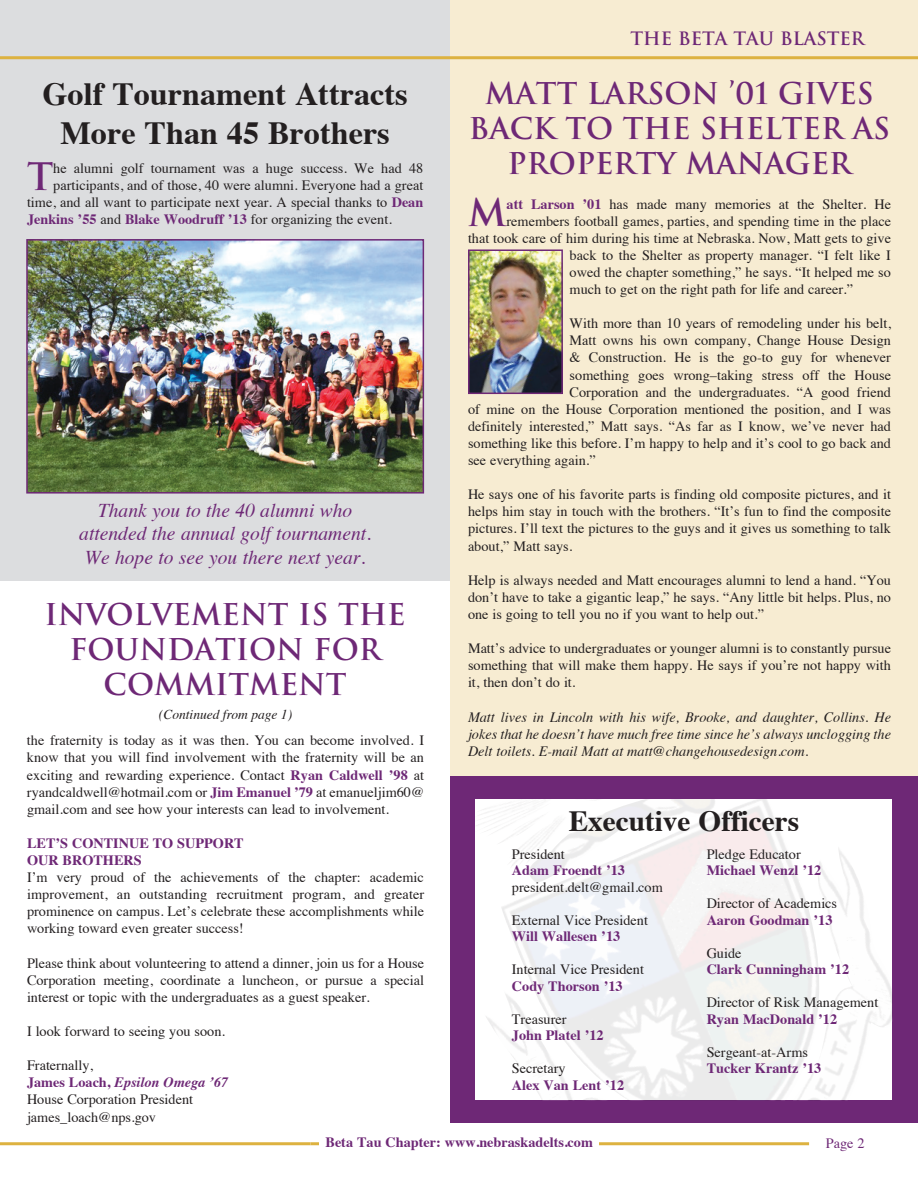
<style>
.page{position:relative;width:918px;height:1188px;background:#fff}
.page>*{position:absolute;margin:0;border:0;box-sizing:border-box;transform-origin:0 0}
.t1{font:700 36.9px "Trajan";color:#6e2876}
.t2{font:700 32.25px/38.7px "Times";color:#231f20;text-align:center}
.t3{font:700 29.25px/35.1px "Trajan";color:#6e2876;text-align:center}
.t4{font:700 29.25px "Times";color:#231f20}
.t5{font:italic 19.5px/23.4px "Times";color:#6e2876;text-align:center}
.t6{font:700 18px "Trajan";color:#6e2876}
.t7{font:14.25px/17.1px "Times";color:#231f20;text-align:justify}
.t8{font:700 14.25px/17.1px "Times";color:#6e2876}
.t9{font:italic 14.25px/17.1px "Times";color:#231f20;text-align:justify}
.t10{font:14.25px "Times";color:#6e2876}
.t11{font:italic 13.5px "Times";color:#231f20}
.s1{font-weight:700;color:#6e2876}
.s2{font-weight:400;color:#231f20}
.s3{font-weight:700;font-style:italic;color:#6e2876}
</style>
<div class="page">
<div style="left:450px;top:0;width:468px;height:777px;background:#f7ecd2"></div>
<div style="left:0;top:0;width:450px;height:580px;background:#dcdddf"></div>
<hr style="left:0;top:56px;width:918px;height:3px;background:#ddb240">
<hr style="left:311px;top:1142px;width:498px;height:3px;background:#ddb240">
<hr style="left:0;top:1142px;width:310px;height:3px;background:#ddb240">
<div style="left:320px;top:1135px;width:279px;height:17px;background:#fff"></div>
<img style="left:29px;top:242px;width:392px;height:249px">
<div style="left:26px;top:239px;width:398px;height:255px;border:2px solid #6e2876"></div>
<img style="left:471px;top:252px;width:89px;height:139px">
<div style="left:468px;top:249px;width:95px;height:145px;border:2px solid #6e2876"></div>
<div style="left:450px;top:777px;width:468px;height:346px;background:#6e2876"></div>
<div style="left:476px;top:800px;width:416px;height:300px;background:linear-gradient(to right,#f6f6f8,#f8f7f6)"></div>
<h2 class="t2" style="left:43px;top:72px;width:367px">Golf Tournament Attracts<br>More Than 45 Brothers</h2>
<h1 class="t1" style="left:27px;top:154px;width:28px">T</h1>
<p class="t7" style="left:53px;top:158px;width:372px">he alumni golf tournament was a huge success. We had 48</p>
<p class="t7" style="left:53px;top:175px;width:372px">participants, and of those, 40 were alumni. Everyone had a great</p>
<p class="t7" style="left:27px;top:192px;width:398px">time, and all want to participate next year. A special thanks to <span class="s1">Dean</span></p>
<p class="t8" style="left:27px;top:209px;width:366px">Jenkins ’55 <span class="s2">and</span> Blake Woodruff ’13 <span class="s2">for organizing the event.</span></p>
<h3 class="t5" style="left:79px;top:497px;width:293px">Thank you to the 40 alumni who attended the annual golf tournament.<br>We hope to see you there next year.</h3>
<h3 class="t3" style="left:45px;top:597px;width:363px">INVOLVEMENT IS THE<br>FOUNDATION FOR<br>COMMITMENT</h3>
<p class="t11" style="left:159px;top:703px;width:135px">(Continued from page 1)</p>
<p class="t7" style="left:27px;top:731px;width:399px">the fraternity is today as it was then. You can become involved. I know that you will find involvement with the fraternity will be an exciting and rewarding experience. Contact <span class="s1">Ryan Caldwell ’98</span> at ryandcaldwell@hotmail.com or <span class="s1">Jim Emanuel ’79</span> at emanueljim60@ gmail.com and see how your interests can lead to involvement.</p>
<p class="t8" style="left:27px;top:833px;width:218px">LET’S CONTINUE TO SUPPORT<br>OUR BROTHERS</p>
<p class="t7" style="left:27px;top:868px;width:399px">I’m very proud of the achievements of the chapter: academic improvement, an outstanding recruitment program, and greater prominence on campus. Let’s celebrate these accomplishments while working toward even greater success!</p>
<p class="t7" style="left:27px;top:953px;width:399px">Please think about volunteering to attend a dinner, join us for a House Corporation meeting, coordinate a luncheon, or pursue a special interest or topic with the undergraduates as a guest speaker.</p>
<p class="t7" style="left:27px;top:1021px;width:200px">I look forward to seeing you soon.</p>
<p class="t7" style="left:27px;top:1056px;width:203px;text-align:left">Fraternally,<br><span class="s1">James Loach,</span> <span class="s3">Epsilon Omega ’67<br></span>House Corporation President james_loach@nps.gov</p>
<p class="t6" style="left:630px;top:28px;width:236px">THE BETA TAU BLASTER</p>
<h3 class="t3" style="left:469px;top:76px;width:423px">MATT LARSON ’01 GIVES<br>BACK TO THE SHELTER AS<br>PROPERTY MANAGER</h3>
<h1 class="t1" style="left:468px;top:189px;width:40px">M</h1>
<p class="t7" style="left:507px;top:194px;width:386px"><span class="s1">att Larson ’01</span> has made many memories at the Shelter. He</p>
<p class="t7" style="left:507px;top:211px;width:386px">remembers football games, parties, and spending time in the place</p>
<p class="t7" style="left:468px;top:228px;width:425px">that took care of him during his time at Nebraska. Now, Matt gets to give</p>
<p class="t7" style="left:570px;top:245px;width:323px">back to the Shelter as property manager. “I felt like I</p>
<p class="t7" style="left:570px;top:262px;width:323px">owed the chapter something,” he says. “It helped me so</p>
<p class="t7" style="left:570px;top:279px;width:285px">much to get on the right path for life and career.”</p>
<p class="t7" style="left:570px;top:314px;width:323px">With more than 10 years of remodeling under his belt,</p>
<p class="t7" style="left:570px;top:331px;width:323px">Matt owns his own company, Change House Design</p>
<p class="t7" style="left:570px;top:348px;width:323px">&amp; Construction. He is the go-to guy for whenever</p>
<p class="t7" style="left:570px;top:365px;width:323px">something goes wrong–taking stress off the House</p>
<p class="t7" style="left:570px;top:382px;width:323px">Corporation and the undergraduates. “A good friend</p>
<p class="t7" style="left:468px;top:399px;width:425px">of mine on the House Corporation mentioned the position, and I was</p>
<p class="t7" style="left:468px;top:416px;width:425px">definitely interested,” Matt says. “As far as I know, we’ve never had</p>
<p class="t7" style="left:468px;top:433px;width:425px">something like this before. I’m happy to help and it’s cool to go back and</p>
<p class="t7" style="left:468px;top:450px;width:129px">see everything again.”</p>
<p class="t7" style="left:468px;top:485px;width:425px">He says one of his favorite parts is finding old composite pictures, and it helps him stay in touch with the brothers. “It’s fun to find the composite pictures. I’ll text the pictures to the guys and it gives us something to talk about,” Matt says.</p>
<p class="t7" style="left:468px;top:570px;width:425px">Help is always needed and Matt encourages alumni to lend a hand. “You don’t have to take a gigantic leap,” he says. “Any little bit helps. Plus, no one is going to tell you no if you want to help out.”</p>
<p class="t7" style="left:468px;top:639px;width:425px">Matt’s advice to undergraduates or younger alumni is to constantly pursue something that will make them happy. He says if you’re not happy with it, then don’t do it.</p>
<p class="t9" style="left:468px;top:707px;width:425px">Matt lives in Lincoln with his wife, Brooke, and daughter, Collins. He jokes that he doesn’t have much free time since he’s always unclogging the Delt toilets. E-mail Matt at matt@changehousedesign.com.</p>
<h3 class="t4" style="left:569px;top:793px;width:232px">Executive Officers</h3>
<p class="t7" style="left:512px;top:844px;width:55px">President</p>
<p class="t8" style="left:512px;top:861px;width:115px">Adam Froendt ’13</p>
<p class="t7" style="left:512px;top:877px;width:152px">president.delt@gmail.com</p>
<p class="t7" style="left:512px;top:910px;width:138px">External Vice President</p>
<p class="t8" style="left:512px;top:927px;width:110px">Will Wallesen ’13</p>
<p class="t7" style="left:512px;top:960px;width:134px">Internal Vice President</p>
<p class="t8" style="left:512px;top:976px;width:112px">Cody Thorson ’13</p>
<p class="t7" style="left:512px;top:1009px;width:56px">Treasurer</p>
<p class="t8" style="left:512px;top:1026px;width:93px">John Platel ’12</p>
<p class="t7" style="left:512px;top:1059px;width:55px">Secretary</p>
<p class="t8" style="left:512px;top:1075px;width:114px">Alex Van Lent ’12</p>
<p class="t7" style="left:707px;top:844px;width:96px">Pledge Educator</p>
<p class="t8" style="left:707px;top:861px;width:116px">Michael Wenzl ’12</p>
<p class="t7" style="left:707px;top:894px;width:132px">Director of Academics</p>
<p class="t8" style="left:707px;top:910px;width:127px">Aaron Goodman ’13</p>
<p class="t7" style="left:707px;top:943px;width:36px">Guide</p>
<p class="t8" style="left:707px;top:960px;width:144px">Clark Cunningham ’12</p>
<p class="t7" style="left:707px;top:993px;width:173px">Director of Risk Management</p>
<p class="t8" style="left:707px;top:1009px;width:132px">Ryan MacDonald ’12</p>
<p class="t7" style="left:707px;top:1042px;width:103px">Sergeant-at-Arms</p>
<p class="t8" style="left:707px;top:1059px;width:116px">Tucker Krantz ’13</p>
<p class="t8" style="left:326px;top:1132px;width:269px">Beta Tau Chapter: www.nebraskadelts.com</p>
<p class="t10" style="left:826px;top:1130px;width:40px">Page 2</p>
</div>
